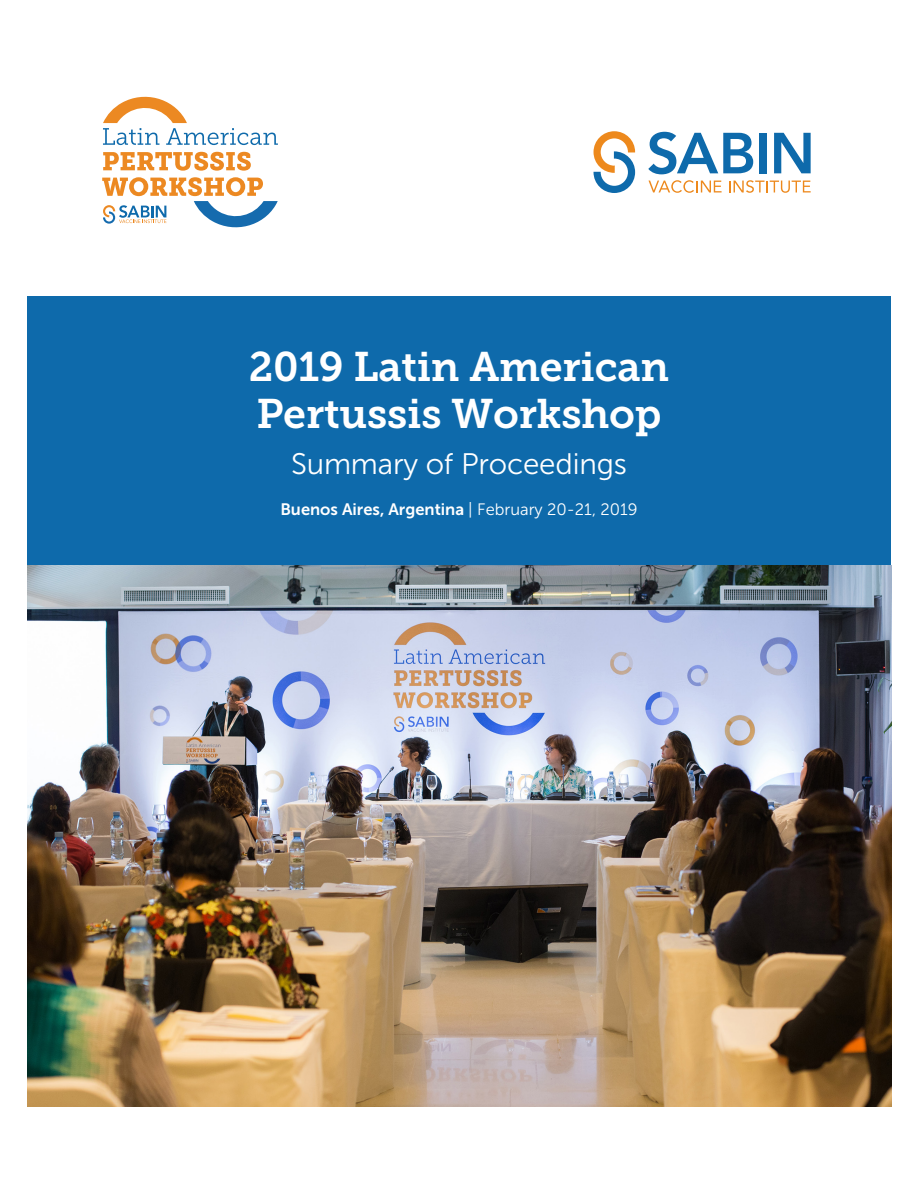
<style>
.page{position:relative;width:918px;height:1188px;background:#fff}
.page>*{position:absolute;margin:0;border:0;box-sizing:border-box;transform-origin:0 0}
.t1{font:41.1px "Museo Slab 700";letter-spacing:-.005em;color:#fff}
.t2{font:29.55px "Museo Sans 300";letter-spacing:-.005em;color:#fff}
.t3{font:16.5px "Museo Sans 700";color:#fff}
.s1{font-family:"Museo Sans 300"}
</style>
<div class="page">
<svg style="left:103px;top:152px;width:148px;height:19px"></svg>
<svg style="left:103px;top:96px;width:175px;height:49px"></svg>
<svg style="left:102px;top:177px;width:176px;height:51px"></svg>
<svg style="left:648px;top:132px;width:105px;height:42px"></svg>
<div style="left:759px;top:133px;width:8px;height:40px;background:#0e6aab"></div>
<svg style="left:774px;top:133px;width:37px;height:40px"></svg>
<svg style="left:649px;top:180px;width:73px;height:13px"></svg>
<svg style="left:729px;top:180px;width:82px;height:13px"></svg>
<svg style="left:594px;top:131px;width:41px;height:62px"></svg>
<div style="left:27px;top:296px;width:864px;height:271px;background:#0e6aab"></div>
<img style="left:27px;top:566px;width:864px;height:540px">
<p class="t1" style="left:249px;top:344px;width:422px">2019 Latin American</p>
<p class="t1" style="left:256px;top:390px;width:407px">Pertussis Workshop</p>
<p class="t2" style="left:291px;top:448px;width:337px">Summary of Proceedings</p>
<p class="t3" style="left:280px;top:500px;width:359px">Buenos Aires, Argentina <span class="s1">| February 20-21, 2019</span></p>
</div>
